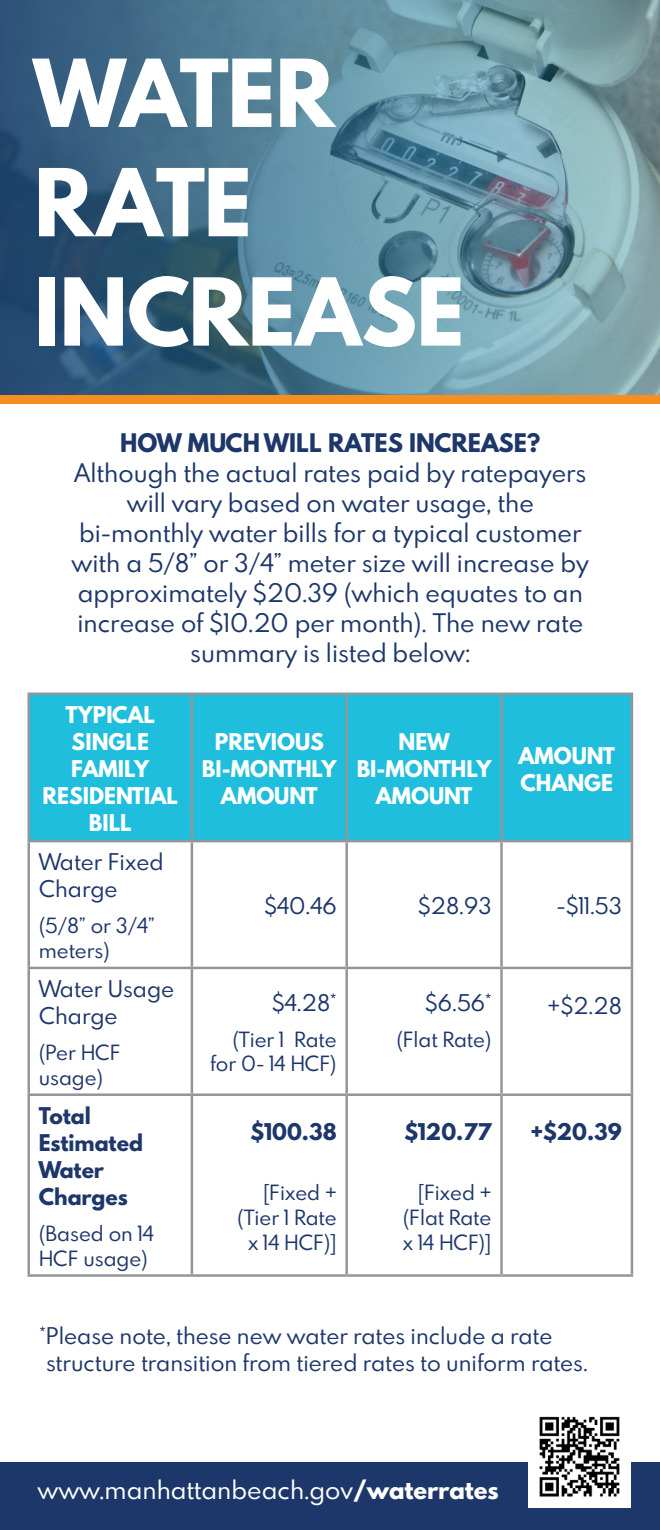
<style>
.page{position:relative;width:660px;height:1530px;background:#fff}
.page>*{position:absolute;margin:0;border:0;box-sizing:border-box;transform-origin:0 0}
.t1{font:800 91.25px "Spartan MB";letter-spacing:-.005em;color:#fff}
.t2{font:25px/30px "Spartan MB";color:#1e376b;text-align:center}
.t3{font:25px "Spartan MB";color:#fff}
.t4{font:800 25px "Spartan MB";color:#1e376b}
.t5{font:22.5px/27px "Spartan MB";color:#1e376b}
.t6{font:800 22.5px/27px "Spartan MB";color:#fff;text-align:center}
.t7{font:800 22.5px/27px "Spartan MB";color:#1e376b}
.t8{font:20.5px/24.5px "Spartan MB";color:#1e376b}
.s1{font-weight:800}
</style>
<div class="page">
<div style="left:0;top:1462px;width:660px;height:68px;background:#1e376b"></div>
<img style="left:0;top:0;width:660px;height:395px">
<div style="left:0;top:395px;width:660px;height:9px;background:#f68e22"></div>
<div style="left:30px;top:694px;width:601px;height:147px;background:#20bedd"></div>
<svg style="left:30px;top:841px;width:601px;height:435px"></svg>
<hr style="left:28px;top:693px;width:164px;height:2px;background:#939598">
<hr style="left:28px;top:695px;width:2px;height:145px;background:#939598">
<hr style="left:192px;top:693px;width:155px;height:2px;background:#939598">
<hr style="left:191px;top:695px;width:2px;height:145px;background:#939598">
<hr style="left:347px;top:693px;width:154px;height:2px;background:#939598">
<hr style="left:345px;top:695px;width:3px;height:145px;background:#939598">
<hr style="left:502px;top:693px;width:131px;height:2px;background:#939598">
<hr style="left:500px;top:695px;width:3px;height:145px;background:#939598">
<hr style="left:631px;top:695px;width:2px;height:145px;background:#939598">
<hr style="left:28px;top:840px;width:164px;height:2px;background:#939598">
<hr style="left:28px;top:842px;width:2px;height:125px;background:#939598">
<hr style="left:192px;top:840px;width:155px;height:2px;background:#939598">
<hr style="left:191px;top:842px;width:2px;height:125px;background:#939598">
<hr style="left:347px;top:840px;width:154px;height:2px;background:#939598">
<hr style="left:345px;top:842px;width:3px;height:125px;background:#939598">
<hr style="left:502px;top:840px;width:131px;height:2px;background:#939598">
<hr style="left:500px;top:842px;width:3px;height:125px;background:#939598">
<hr style="left:631px;top:842px;width:2px;height:125px;background:#939598">
<hr style="left:28px;top:967px;width:164px;height:2px;background:#939598">
<hr style="left:28px;top:969px;width:2px;height:124px;background:#939598">
<hr style="left:192px;top:967px;width:155px;height:2px;background:#939598">
<hr style="left:191px;top:969px;width:2px;height:124px;background:#939598">
<hr style="left:347px;top:967px;width:154px;height:2px;background:#939598">
<hr style="left:345px;top:969px;width:3px;height:124px;background:#939598">
<hr style="left:502px;top:967px;width:131px;height:2px;background:#939598">
<hr style="left:500px;top:969px;width:3px;height:124px;background:#939598">
<hr style="left:631px;top:969px;width:2px;height:124px;background:#939598">
<hr style="left:28px;top:1093px;width:164px;height:3px;background:#939598">
<hr style="left:28px;top:1096px;width:2px;height:178px;background:#939598">
<hr style="left:192px;top:1093px;width:155px;height:3px;background:#939598">
<hr style="left:191px;top:1096px;width:2px;height:178px;background:#939598">
<hr style="left:347px;top:1093px;width:154px;height:3px;background:#939598">
<hr style="left:345px;top:1096px;width:3px;height:178px;background:#939598">
<hr style="left:502px;top:1093px;width:131px;height:3px;background:#939598">
<hr style="left:500px;top:1096px;width:3px;height:178px;background:#939598">
<hr style="left:631px;top:1096px;width:2px;height:178px;background:#939598">
<hr style="left:28px;top:1274px;width:164px;height:3px;background:#939598">
<hr style="left:192px;top:1274px;width:155px;height:3px;background:#939598">
<hr style="left:347px;top:1274px;width:154px;height:3px;background:#939598">
<hr style="left:502px;top:1274px;width:131px;height:3px;background:#939598">
<img style="left:528px;top:1416px;width:102px;height:91px">
<p class="t1" style="left:34px;top:28px;width:302px">WATER</p>
<p class="t1" style="left:34px;top:138px;width:219px">RATE</p>
<p class="t1" style="left:34px;top:247px;width:432px">INCREASE</p>
<p class="t4" style="left:120px;top:425px;width:422px">HOW MUCH WILL RATES INCREASE?</p>
<p class="t2" style="left:72px;top:458px;width:519px">Although the actual rates paid by ratepayers will vary based on water usage, the bi-monthly water bills for a typical customer with a 5/8” or 3/4” meter size will increase by approximately $20.39 (which equates to an increase of $10.20 per month). The new rate summary is listed below:</p>
<p class="t6" style="left:43px;top:701px;width:137px">TYPICAL<br>SINGLE<br>FAMILY<br>RESIDENTIAL<br>BILL</p>
<p class="t5" style="left:39px;top:848px;width:126px">Water Fixed<br>Charge</p>
<p class="t8" style="left:39px;top:913px;width:118px">(5/8” or 3/4” meters)</p>
<p class="t5" style="left:39px;top:975px;width:137px">Water Usage<br>Charge</p>
<p class="t8" style="left:39px;top:1040px;width:83px">(Per HCF usage)</p>
<p class="t7" style="left:39px;top:1102px;width:106px">Total<br>Estimated<br>Water<br>Charges</p>
<p class="t8" style="left:39px;top:1221px;width:117px">(Based on 14<br>HCF usage)</p>
<p class="t6" style="left:202px;top:728px;width:136px">PREVIOUS<br>BI-MONTHLY<br>AMOUNT</p>
<p class="t6" style="left:357px;top:728px;width:136px">NEW<br>BI-MONTHLY<br>AMOUNT</p>
<p class="t6" style="left:518px;top:742px;width:98px;text-align:left">AMOUNT<br>CHANGE</p>
<p class="t5" style="left:264px;top:892px;width:74px">$40.46</p>
<p class="t5" style="left:417px;top:892px;width:76px">$28.93</p>
<p class="t5" style="left:556px;top:892px;width:67px">-$11.53</p>
<p class="t5" style="left:272px;top:988px;width:67px">$4.28*</p>
<p class="t8" style="left:210px;top:1026px;width:128px;text-align:right">(Tier 1 Rate for 0- 14 HCF)</p>
<p class="t7" style="left:251px;top:1118px;width:88px">$100.38</p>
<p class="t8" style="left:237px;top:1180px;width:101px;text-align:right">[Fixed + (Tier 1 Rate</p>
<p class="t8" style="left:248px;top:1229px;width:90px">x 14 HCF)]</p>
<p class="t5" style="left:425px;top:988px;width:68px">$6.56*</p>
<p class="t8" style="left:396px;top:1026px;width:97px">(Flat Rate)</p>
<p class="t7" style="left:404px;top:1118px;width:89px">$120.77</p>
<p class="t8" style="left:403px;top:1180px;width:90px;text-align:right">[Fixed + (Flat Rate</p>
<p class="t8" style="left:403px;top:1229px;width:90px">x 14 HCF)]</p>
<p class="t5" style="left:548px;top:992px;width:76px">+$2.28</p>
<p class="t7" style="left:531px;top:1118px;width:93px">+$20.39</p>
<p class="t5" style="left:39px;top:1322px;width:550px">*Please note, these new water rates include a rate structure transition from tiered rates to uniform rates.</p>
<p class="t3" style="left:38px;top:1473px;width:463px">www.manhattanbeach.gov<span class="s1">/waterrates</span></p>
</div>
